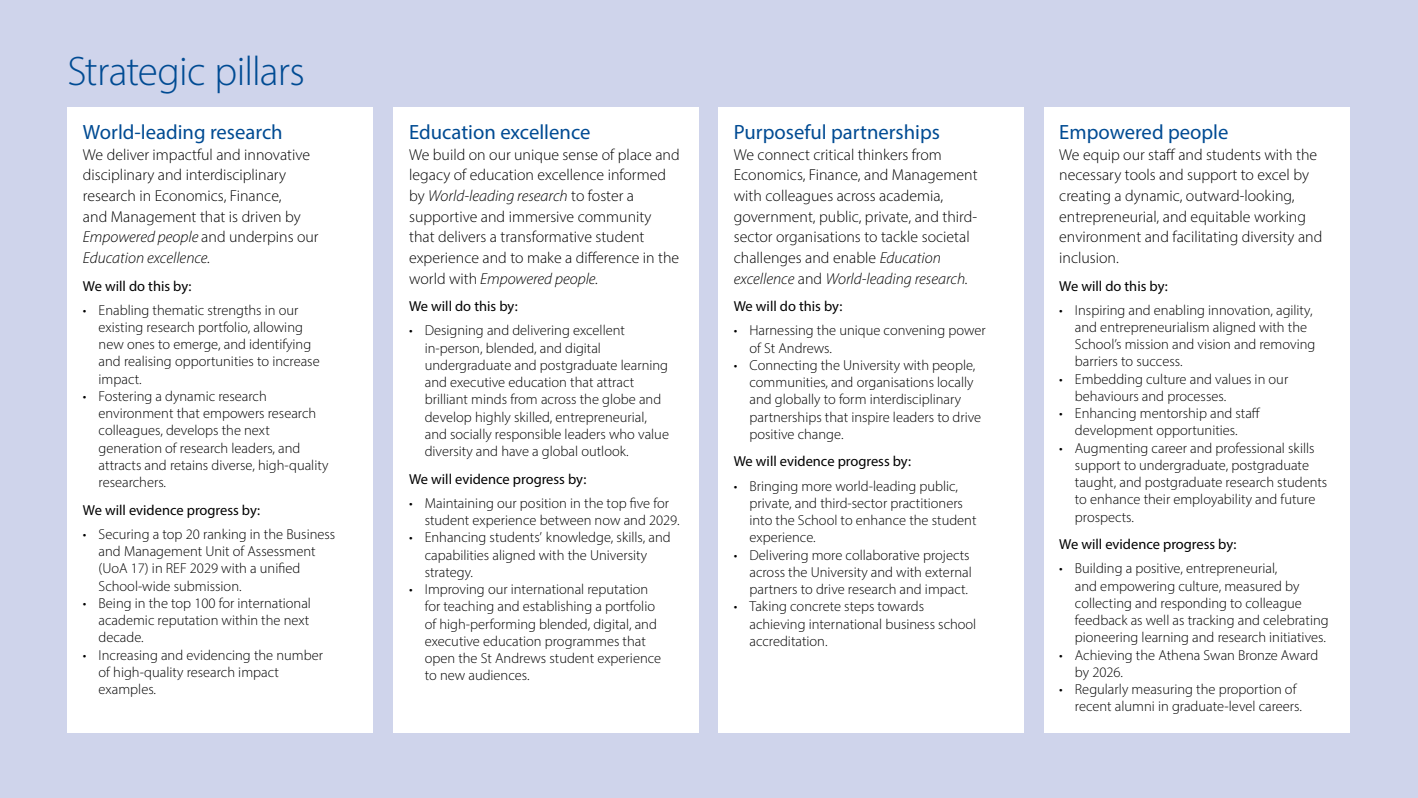
<style>
.page{position:relative;width:1418px;height:798px;background:#fff}
.page>*{position:absolute;margin:0;border:0;box-sizing:border-box;transform-origin:0 0}
.t1{font:300 41.38px "Myriad Pro";letter-spacing:-.02em;color:#004b93}
.PillarTitle{font:20.62px "Myriad Pro";color:#004b93}
.t2{font:300 15.88px/20.6px "Myriad Pro";color:#000}
.t3{font:300 14.5px/17.2px "Myriad Pro";color:#000}
.t4{font:14.5px "Myriad Pro";color:#000}
.s1{font-style:italic}
</style>
<div class="page">
<div style="left:0;top:0;width:1417px;height:797px;background:#cfd4eb"></div>
<div style="left:393px;top:107px;width:306px;height:625px;background:#fff"></div>
<div style="left:67px;top:107px;width:306px;height:625px;background:#fff"></div>
<div style="left:718px;top:107px;width:306px;height:625px;background:#fff"></div>
<div style="left:1043px;top:107px;width:306px;height:625px;background:#fff"></div>
<h2 class="t1" style="left:67px;top:46px;width:239px">Strategic pillars</h2>
<h3 class="PillarTitle" style="left:83px;top:119px;width:201px">World-leading research</h3>
<p class="t2" style="left:83px;top:144px;width:237px">We deliver impactful and innovative disciplinary and interdisciplinary research in Economics, Finance,<br>and Management that is driven by <span class="s1">Empowered people</span> and underpins our <span class="s1">Education excellence.</span></p>
<p class="t4" style="left:83px;top:277px;width:110px">We will do this by:</p>
<p class="t3" style="left:99px;top:301px;width:223px;text-indent:-16px">• Enabling thematic strengths in our existing research portfolio, allowing new ones to emerge, and identifying and realising opportunities to increase impact.</p>
<p class="t3" style="left:99px;top:387px;width:231px;text-indent:-16px">• Fostering a dynamic research environment that empowers research colleagues, develops the next generation of research leaders, and attracts and retains diverse, high-quality researchers.</p>
<p class="t4" style="left:83px;top:500px;width:179px">We will evidence progress by:</p>
<p class="t3" style="left:99px;top:525px;width:238px;text-indent:-16px">• Securing a top 20 ranking in the Business and Management Unit of Assessment (UoA 17) in REF 2029 with a unified School-wide submission.</p>
<p class="t3" style="left:99px;top:594px;width:214px;text-align:justify;text-indent:-16px">• Being in the top 100 for international academic reputation within the next decade.</p>
<p class="t3" style="left:99px;top:645px;width:226px;text-indent:-16px">• Increasing and evidencing the number of high-quality research impact examples.</p>
<h3 class="PillarTitle" style="left:409px;top:119px;width:183px">Education excellence</h3>
<p class="t2" style="left:409px;top:144px;width:272px">We build on our unique sense of place and legacy of education excellence informed by <span class="s1">World-leading research</span> to foster a supportive and immersive community that delivers a transformative student experience and to make a difference in the world with <span class="s1">Empowered people.</span></p>
<p class="t4" style="left:409px;top:297px;width:110px">We will do this by:</p>
<p class="t3" style="left:425px;top:322px;width:246px;text-indent:-16px">• Designing and delivering excellent in-person, blended, and digital undergraduate and postgraduate learning and executive education that attract brilliant minds from across the globe and develop highly skilled, entrepreneurial, and socially responsible leaders who value diversity and have a global outlook.</p>
<p class="t4" style="left:409px;top:469px;width:179px">We will evidence progress by:</p>
<p class="t3" style="left:425px;top:494px;width:256px;text-indent:-16px">• Maintaining our position in the top five for student experience between now and 2029.</p>
<p class="t3" style="left:425px;top:528px;width:247px;text-indent:-16px">• Enhancing students’ knowledge, skills, and capabilities aligned with the University strategy.</p>
<p class="t3" style="left:425px;top:580px;width:238px;text-indent:-16px">• Improving our international reputation for teaching and establishing a portfolio of high-performing blended, digital, and executive education programmes that open the St Andrews student experience to new audiences.</p>
<h3 class="PillarTitle" style="left:734px;top:119px;width:208px">Purposeful partnerships</h3>
<p class="t2" style="left:734px;top:144px;width:245px">We connect critical thinkers from Economics, Finance, and Management with colleagues across academia, government, public, private, and third&shy;sector organisations to tackle societal challenges and enable <span class="s1">Education excellence</span> and <span class="s1">World-leading research.</span></p>
<p class="t4" style="left:734px;top:297px;width:110px">We will do this by:</p>
<p class="t3" style="left:749px;top:322px;width:238px;text-indent:-16px">• Harnessing the unique convening power of St Andrews.</p>
<p class="t3" style="left:749px;top:356px;width:233px;text-indent:-16px">• Connecting the University with people, communities, and organisations locally and globally to form interdisciplinary partnerships that inspire leaders to drive positive change.</p>
<p class="t4" style="left:734px;top:452px;width:179px">We will evidence progress by:</p>
<p class="t3" style="left:749px;top:477px;width:228px;text-indent:-16px">• Bringing more world-leading public, private, and third-sector practitioners into the School to enhance the student experience.</p>
<p class="t3" style="left:749px;top:545px;width:224px;text-indent:-16px">• Delivering more collaborative projects across the University and with external partners to drive research and impact.</p>
<p class="t3" style="left:749px;top:597px;width:228px;text-indent:-16px">• Taking concrete steps towards achieving international business school accreditation.</p>
<h3 class="PillarTitle" style="left:1059px;top:119px;width:171px">Empowered people</h3>
<p class="t2" style="left:1059px;top:144px;width:264px">We equip our staff and students with the necessary tools and support to excel by creating a dynamic, outward-looking, entrepreneurial, and equitable working environment and facilitating diversity and inclusion.</p>
<p class="t4" style="left:1059px;top:277px;width:110px">We will do this by:</p>
<p class="t3" style="left:1074px;top:301px;width:242px;text-indent:-16px">• Inspiring and enabling innovation, agility, and entrepreneurialism aligned with the School’s mission and vision and removing barriers to success.</p>
<p class="t3" style="left:1074px;top:370px;width:215px;text-indent:-16px">• Embedding culture and values in our behaviours and processes.</p>
<p class="t3" style="left:1059px;top:404px;width:203px;text-align:center">• Enhancing mentorship and staff development opportunities.</p>
<p class="t3" style="left:1074px;top:439px;width:254px;text-indent:-16px">• Augmenting career and professional skills support to undergraduate, postgraduate taught, and postgraduate research students to enhance their employability and future prospects.</p>
<p class="t4" style="left:1059px;top:535px;width:179px">We will evidence progress by:</p>
<p class="t3" style="left:1059px;top:559px;width:220px">• Building a positive, entrepreneurial,</p>
<p class="t3" style="left:1074px;top:576px;width:226px">and empowering culture, measured by</p>
<p class="t3" style="left:1074px;top:594px;width:228px">collecting and responding to colleague</p>
<p class="t3" style="left:1074px;top:611px;width:255px">feedback as well as tracking and celebrating pioneering learning and research initiatives.</p>
<p class="t3" style="left:1074px;top:645px;width:245px;text-indent:-16px">• Achieving the Athena Swan Bronze Award by 2026.</p>
<p class="t3" style="left:1074px;top:680px;width:228px;text-indent:-16px">• Regularly measuring the proportion of recent alumni in graduate-level careers.</p>
</div>
